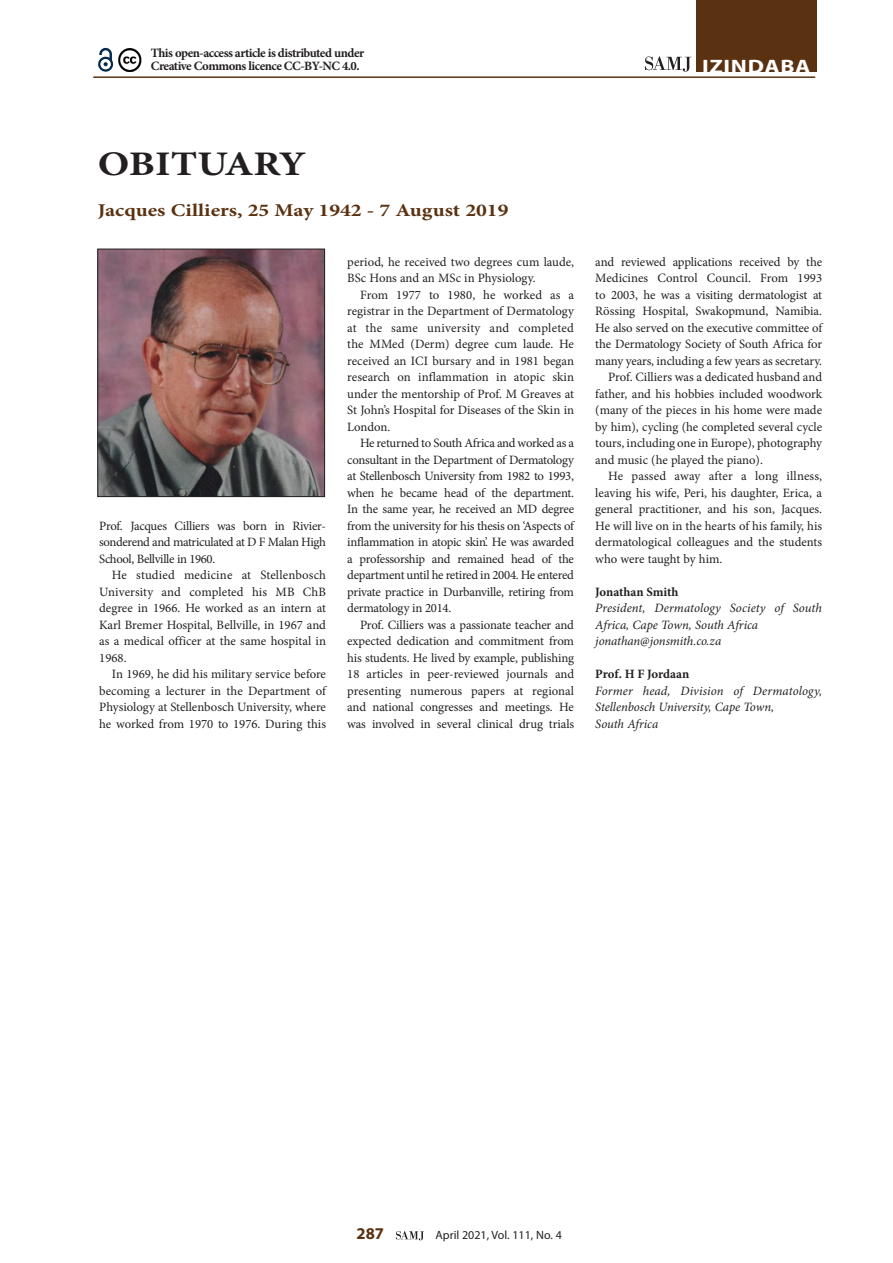
<style>
.page{position:relative;width:893px;height:1263px;background:#fff}
.page>*{position:absolute;margin:0;border:0;box-sizing:border-box;transform-origin:0 0}
.A_HEAD{font:700 34.5px "Minion Pro";letter-spacing:-.005em;color:#231f20;scale:1.2 1}
.t1{font:700 19.5px "Myriad Pro";letter-spacing:.03em;color:#fff;scale:1.2 1}
.B_HEAD{font:700 18px "Minion Pro";color:#5b3211;scale:1.2 1}
.t2{font:700 16.5px "Myriad Pro";color:#5b3211}
.BODY_TEXT_INDENT{font:12.75px/16.5px "Minion Pro";letter-spacing:-.005em;color:#231f20;text-align:justify}
.BODY_TEXT_1ST_PARAGR{font:italic 12.75px/16.5px "Minion Pro";color:#231f20}
.BODY_TEXT_1ST_PARAGR-2{font:12.75px/16.5px "Minion Pro";letter-spacing:-.03em;color:#231f20;text-align:justify}
.BODY_TEXT_1ST_PARAGR-3{font:700 12.75px/13.5px "Minion Pro";letter-spacing:-.04em;color:#231f20}
.AUTHOR_NAME{font:700 12.75px "Minion Pro";letter-spacing:-.005em;color:#231f20}
.t3{font:12px "Myriad Pro";color:#231f20}
</style>
<div class="page">
<svg style="left:396px;top:1231px;width:28px;height:9px"></svg>
<hr style="left:93px;top:76px;width:722px;height:2px;background:#5b3211">
<div style="left:696px;top:0;width:121px;height:72px;background:#5b3211"></div>
<svg style="left:645px;top:57px;width:46px;height:15px"></svg>
<svg style="left:98px;top:47px;width:16px;height:25px"></svg>
<img style="left:118px;top:48px;width:24px;height:23px">
<img style="left:100px;top:251px;width:223px;height:244px">
<div style="left:98px;top:249px;width:227px;height:248px;border:1px solid #231f20"></div>
<p class="BODY_TEXT_1ST_PARAGR-3" style="left:151px;top:46px;width:215px">This open-access article is distributed under<br>Creative Commons licence CC-BY-NC 4.0.</p>
<h2 class="t1" style="left:702px;top:54px;width:92px">IZINDABA</h2>
<h1 class="A_HEAD" style="left:98px;top:140px;width:175px">OBITUARY</h1>
<h2 class="B_HEAD" style="left:98px;top:198px;width:344px">Jacques Cilliers, 25 May 1942 - 7 August 2019</h2>
<p class="BODY_TEXT_1ST_PARAGR-2" style="left:99px;top:517px;width:228px">Prof. Jacques Cilliers was born in Rivier&shy;sonderend and matriculated at D F Malan High School, Bellville in 1960.</p>
<p class="BODY_TEXT_INDENT" style="left:99px;top:567px;width:228px;text-indent:13px">He studied medicine at Stellenbosch University and completed his MB ChB degree in 1966. He worked as an intern at Karl Bremer Hospital, Bellville, in 1967 and as a medical officer at the same hospital in 1968.</p>
<p class="BODY_TEXT_INDENT" style="left:99px;top:666px;width:228px;text-indent:13px">In 1969, he did his military service before becoming a lecturer in the Department of Physiology at Stellenbosch University, where he worked from 1970 to 1976. During this</p>
<p class="BODY_TEXT_INDENT" style="left:347px;top:253px;width:228px">period, he received two degrees cum laude,<br>BSc Hons and an MSc in Physiology.</p>
<p class="BODY_TEXT_INDENT" style="left:347px;top:286px;width:228px;text-indent:13px">From 1977 to 1980, he worked as a registrar in the Department of Dermatology at the same university and completed the MMed (Derm) degree cum laude. He received an ICI bursary and in 1981 began research on inflammation in atopic skin under the mentorship of Prof. M Greaves at St John’s Hospital for Diseases of the Skin in London.</p>
<p class="BODY_TEXT_INDENT" style="left:347px;top:435px;width:228px;text-indent:13px">He returned to South Africa and worked as a consultant in the Department of Dermatology at Stellenbosch University from 1982 to 1993, when he became head of the department.<br>In the same year, he received an MD degree from the university for his thesis on ‘Aspects of inflammation in atopic skin’. He was awarded a professorship and remained head of the department until he retired in 2004. He entered private practice in Durbanville, retiring from dermatology in 2014.</p>
<p class="BODY_TEXT_INDENT" style="left:347px;top:616px;width:228px;text-indent:13px">Prof. Cilliers was a passionate teacher and expected dedication and commitment from his students. He lived by example, publishing 18 articles in peer-reviewed journals and presenting numerous papers at regional and national congresses and meetings. He was involved in several clinical drug trials</p>
<p class="BODY_TEXT_INDENT" style="left:595px;top:253px;width:228px">and reviewed applications received by the Medicines Control Council. From 1993 to 2003, he was a visiting dermatologist at Rössing Hospital, Swakopmund, Namibia.<br>He also served on the executive committee of the Dermatology Society of South Africa for many years, including a few years as secretary.</p>
<p class="BODY_TEXT_INDENT" style="left:595px;top:369px;width:228px;text-indent:13px">Prof. Cilliers was a dedicated husband and father, and his hobbies included woodwork (many of the pieces in his home were made by him), cycling (he completed several cycle tours, including one in Europe), photography and music (he played the piano).</p>
<p class="BODY_TEXT_INDENT" style="left:595px;top:468px;width:228px;text-indent:13px">He passed away after a long illness, leaving his wife, Peri, his daughter, Erica, a general practitioner, and his son, Jacques.<br>He will live on in the hearts of his family, his dermatological colleagues and the students who were taught by him.</p>
<p class="AUTHOR_NAME" style="left:595px;top:583px;width:85px">Jonathan Smith</p>
<p class="BODY_TEXT_1ST_PARAGR" style="left:595px;top:600px;width:228px">President, Dermatology Society of South<br>Africa, Cape Town, South Africa</p>
<p class="BODY_TEXT_1ST_PARAGR" style="left:595px;top:633px;width:127px">jonathan@jonsmith.co.za</p>
<p class="AUTHOR_NAME" style="left:595px;top:665px;width:95px">Prof. H F Jordaan</p>
<p class="BODY_TEXT_1ST_PARAGR" style="left:595px;top:682px;width:228px">Former head, Division of Dermatology,<br>Stellenbosch University, Cape Town,</p>
<p class="BODY_TEXT_1ST_PARAGR" style="left:595px;top:715px;width:64px">South Africa</p>
<p class="t2" style="left:357px;top:1223px;width:29px">287</p>
<p class="t3" style="left:436px;top:1228px;width:128px">April 2021, Vol. 111, No. 4</p>
</div>
